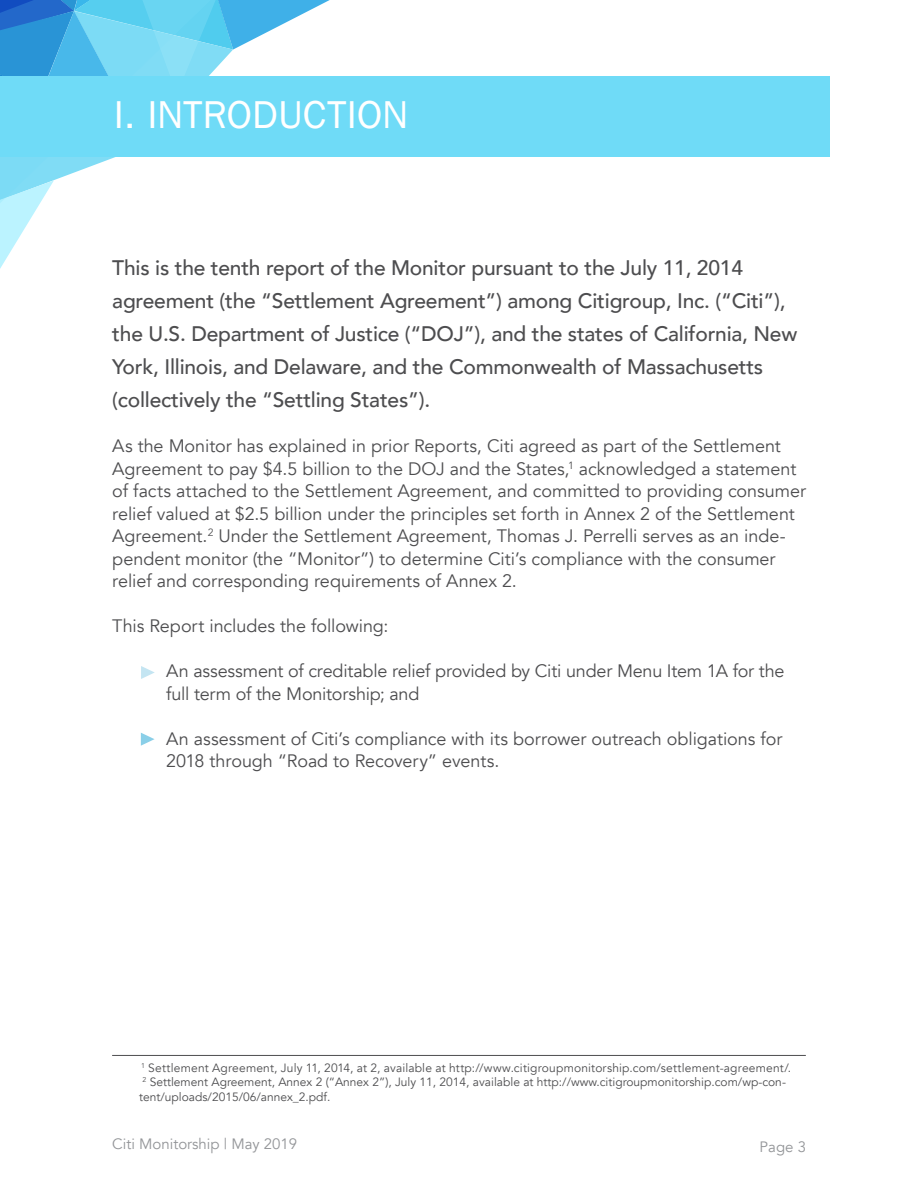
<style>
.page{position:relative;width:918px;height:1188px;background:#fff}
.page>*{position:absolute;margin:0;border:0;box-sizing:border-box;transform-origin:0 0}
.t1{font:39px "Franklin Gothic LT";color:#fff}
.t2{font:500 21px/33px "Avenir";letter-spacing:-.01em;color:#4d4d4f}
.t3{font:18px/22.5px "Avenir";letter-spacing:-.005em;color:#4d4d4f}
.t4{font:15px "Avenir";color:#939598}
.t5{font:12px/14.4px "Avenir";color:#4d4d4f}
</style>
<div class="page">
<svg style="left:141px;top:666px;width:14px;height:13px"></svg>
<svg style="left:141px;top:733px;width:14px;height:13px"></svg>
<svg style="left:0;top:0;width:330px;height:269px"></svg>
<div style="left:0;top:76px;width:830px;height:81px;background:#6fdbf7"></div>
<hr style="left:112px;top:1055px;width:694px;height:1px;background:#4d4d4f">
<h1 class="t1" style="left:114px;top:93px;width:296px">I. INTRODUCTION</h1>
<p class="t2" style="left:112px;top:250px;width:687px">This is the tenth report of the Monitor pursuant to the July 11, 2014 agreement (the “Settlement Agreement”) among Citigroup, Inc. (“Citi”), the U.S. Department of Justice (“DOJ”), and the states of California, New York, Illinois, and Delaware, and the Commonwealth of Massachusetts (collectively the “Settling States”).</p>
<p class="t3" style="left:112px;top:435px;width:695px">As the Monitor has explained in prior Reports, Citi agreed as part of the Settlement Agreement to pay $4.5 billion to the DOJ and the States,<sup>1</sup> acknowledged a statement of facts attached to the Settlement Agreement, and committed to providing consumer relief valued at $2.5 billion under the principles set forth in Annex 2 of the Settlement Agreement.<sup>2</sup> Under the Settlement Agreement, Thomas J. Perrelli serves as an inde&shy;pendent monitor (the “Monitor”) to determine Citi’s compliance with the consumer relief and corresponding requirements of Annex 2.</p>
<p class="t3" style="left:112px;top:615px;width:278px">This Report includes the following:</p>
<p class="t3" style="left:166px;top:660px;width:620px">An assessment of creditable relief provided by Citi under Menu Item 1A for the full term of the Monitorship; and</p>
<p class="t3" style="left:166px;top:728px;width:617px">An assessment of Citi’s compliance with its borrower outreach obligations for<br>2018 through “Road to Recovery” events.</p>
<p class="t5" style="left:139px;top:1061px;width:653px"><sup>1</sup> Settlement Agreement, July 11, 2014, at 2, available at http://www.citigroupmonitorship.com/settlement-agreement/.<br><sup>2</sup> Settlement Agreement, Annex 2 (“Annex 2”), July 11, 2014, available at http://www.citigroupmonitorship.com/wp-con&shy;tent/uploads/2015/06/annex_2.pdf.</p>
<p class="t4" style="left:112px;top:1135px;width:187px">Citi Monitorship | May 2019</p>
<p class="t4" style="left:760px;top:1138px;width:48px">Page 3</p>
</div>
